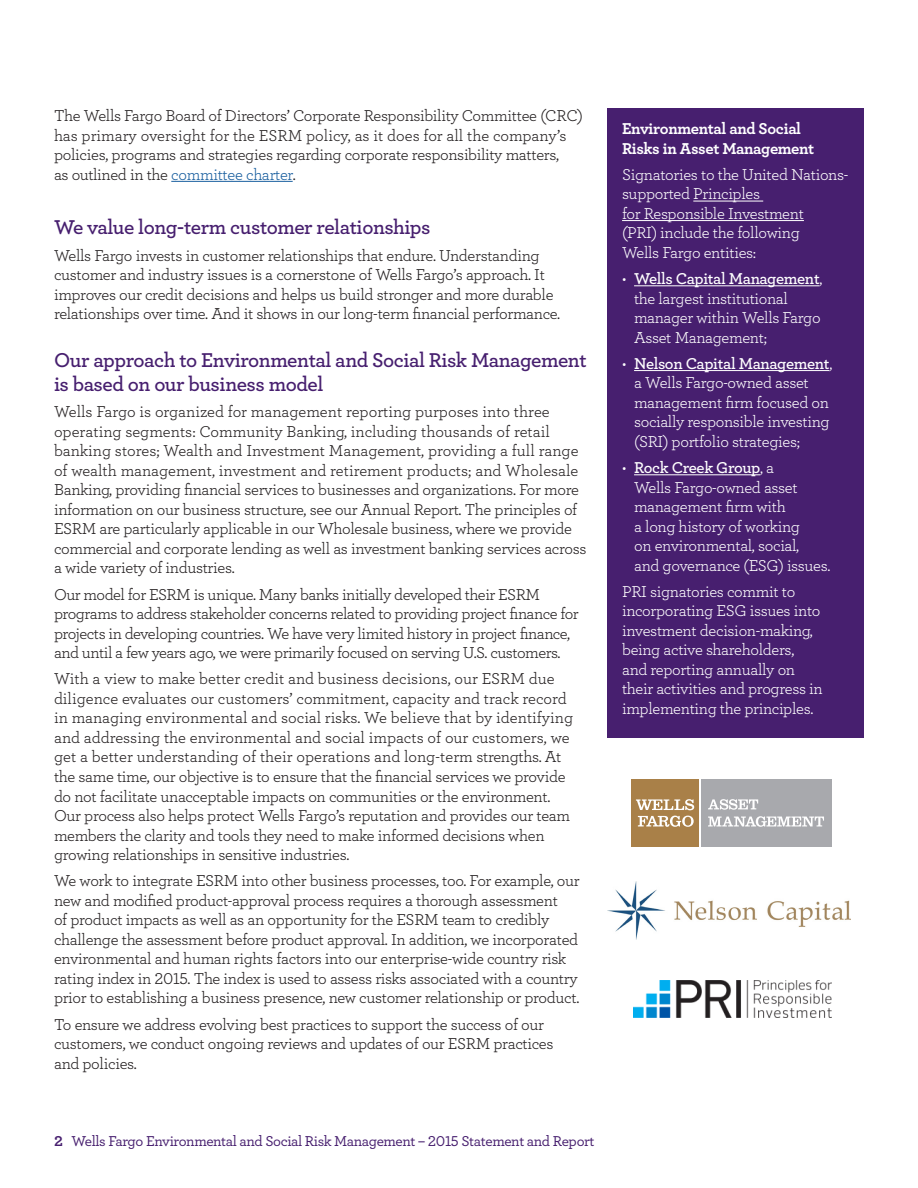
<style>
.page{position:relative;width:918px;height:1188px;background:#fff}
.page>*{position:absolute;margin:0;border:0;box-sizing:border-box;transform-origin:0 0}
.t1{font:600 21px/24px "Archer";letter-spacing:-.02em;color:#471f6f}
.t2{font:16.5px/19.5px "Archer";letter-spacing:-.02em;color:#231f20}
.t3{font:16.5px/19.5px "Archer";letter-spacing:-.02em;color:#fff}
.t4{font:700 16.5px/19.5px "Archer";letter-spacing:-.02em;color:#fff}
.t5{font:500 15px "Archer";letter-spacing:-.025em;color:#471f6f}
.s1{color:#175d9e}
.s2{font-weight:700}
.s3{font-weight:600}
</style>
<div class="page">
<div style="left:607px;top:108px;width:257px;height:630px;background:#471f6f"></div>
<hr style="left:171px;top:181px;width:122px;height:1px;background:#175d9e">
<hr style="left:693px;top:201px;width:70px;height:1px;background:#fff">
<hr style="left:622px;top:220px;width:182px;height:1px;background:#fff">
<hr style="left:634px;top:285px;width:185px;height:1px;background:#fff">
<hr style="left:634px;top:370px;width:195px;height:1px;background:#fff">
<hr style="left:634px;top:474px;width:126px;height:1px;background:#fff">
<img style="left:608px;top:882px;width:242px;height:58px">
<img style="left:634px;top:980px;width:197px;height:38px">
<div style="left:632px;top:779px;width:67px;height:68px;background:#a98048"></div>
<svg style="left:638px;top:816px;width:56px;height:11px"></svg>
<svg style="left:636px;top:799px;width:58px;height:11px"></svg>
<div style="left:702px;top:779px;width:130px;height:68px;background:#a8a9ad"></div>
<svg style="left:708px;top:799px;width:50px;height:11px"></svg>
<svg style="left:708px;top:816px;width:116px;height:11px"></svg>
<p class="t2" style="left:54px;top:105px;width:531px">The Wells Fargo Board of Directors’ Corporate Responsibility Committee (CRC) has primary oversight for the ESRM policy, as it does for all the company’s policies, programs and strategies regarding corporate responsibility matters,<br>as outlined in the <span class="s1">committee charter</span>.</p>
<h3 class="t1" style="left:54px;top:214px;width:378px">We value long-term customer relationships</h3>
<p class="t2" style="left:54px;top:245px;width:508px">Wells Fargo invests in customer relationships that endure. Understanding customer and industry issues is a cornerstone of Wells Fargo’s approach. It improves our credit decisions and helps us build stronger and more durable relationships over time. And it shows in our long-term financial performance.</p>
<h3 class="t1" style="left:54px;top:347px;width:534px">Our approach to Environmental and Social Risk Management is based on our business model</h3>
<p class="t2" style="left:54px;top:401px;width:534px">Wells Fargo is organized for management reporting purposes into three operating segments: Community Banking, including thousands of retail banking stores; Wealth and Investment Management, providing a full range of wealth management, investment and retirement products; and Wholesale Banking, providing financial services to businesses and organizations. For more information on our business structure, see our Annual Report. The principles of ESRM are particularly applicable in our Wholesale business, where we provide commercial and corporate lending as well as investment banking services across a wide variety of industries.</p>
<p class="t2" style="left:54px;top:584px;width:526px">Our model for ESRM is unique. Many banks initially developed their ESRM programs to address stakeholder concerns related to providing project finance for projects in developing countries. We have very limited history in project finance, and until a few years ago, we were primarily focused on serving U.S. customers.</p>
<p class="t2" style="left:54px;top:668px;width:521px">With a view to make better credit and business decisions, our ESRM due diligence evaluates our customers’ commitment, capacity and track record in managing environmental and social risks. We believe that by identifying and addressing the environmental and social impacts of our customers, we get a better understanding of their operations and long-term strengths. At the same time, our objective is to ensure that the financial services we provide do not facilitate unacceptable impacts on communities or the environment.<br>Our process also helps protect Wells Fargo’s reputation and provides our team members the clarity and tools they need to make informed decisions when growing relationships in sensitive industries.</p>
<p class="t2" style="left:54px;top:870px;width:527px">We work to integrate ESRM into other business processes, too. For example, our new and modified product-approval process requires a thorough assessment<br>of product impacts as well as an opportunity for the ESRM team to credibly challenge the assessment before product approval. In addition, we incorporated environmental and human rights factors into our enterprise-wide country risk rating index in 2015. The index is used to assess risks associated with a country prior to establishing a business presence, new customer relationship or product.</p>
<p class="t2" style="left:54px;top:1014px;width:501px">To ensure we address evolving best practices to support the success of our customers, we conduct ongoing reviews and updates of our ESRM practices and policies.</p>
<p class="t5" style="left:54px;top:1130px;width:542px"><span class="s2">2</span> Wells Fargo Environmental and Social Risk Management – 2015 Statement and Report</p>
<p class="t4" style="left:622px;top:118px;width:194px">Environmental and Social<br>Risks in Asset Management</p>
<p class="t3" style="left:622px;top:164px;width:228px">Signatories to the United Nations&shy;supported Principles<br>for Responsible Investment<br>(PRI) include the following<br>Wells Fargo entities:</p>
<p class="t3" style="left:634px;top:268px;width:190px;text-indent:-12px">• <span class="s3">Wells Capital Management</span>, the largest institutional manager within Wells Fargo<br>Asset Management;</p>
<p class="t3" style="left:634px;top:353px;width:200px;text-indent:-12px">• <span class="s3">Nelson Capital Management</span>, a Wells Fargo-owned asset management firm focused on socially responsible investing (SRI) portfolio strategies;</p>
<p class="t3" style="left:634px;top:457px;width:198px;text-indent:-12px">• <span class="s3">Rock Creek Group</span>, a<br>Wells Fargo-owned asset management firm with<br>a long history of working<br>on environmental, social,<br>and governance (ESG) issues.</p>
<p class="t3" style="left:622px;top:581px;width:202px">PRI signatories commit to incorporating ESG issues into investment decision-making, being active shareholders, and reporting annually on their activities and progress in implementing the principles.</p>
</div>
